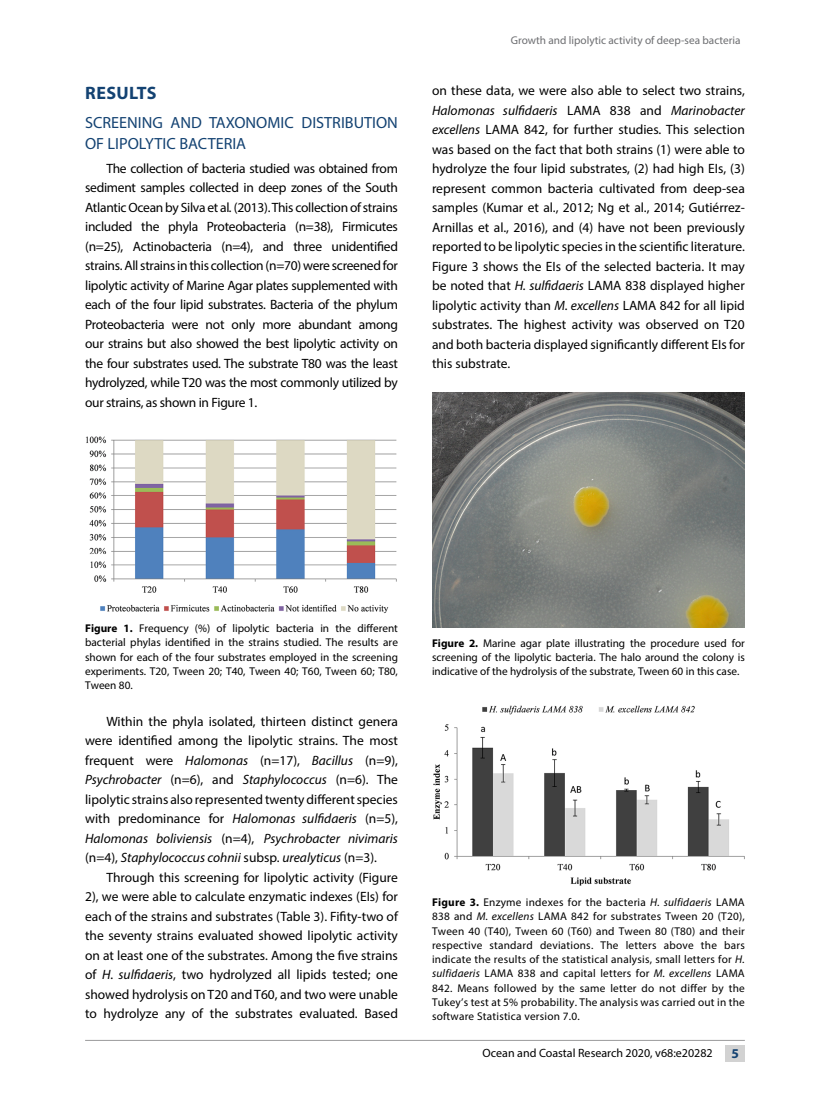
<style>
.page{position:relative;width:830px;height:1106px;background:#fff}
.page>*{position:absolute;margin:0;border:0;box-sizing:border-box;transform-origin:0 0}
.t1{font:700 18px "Myriad Pro";letter-spacing:.02em;color:#134272}
.t2{font:16.2px/21px "Myriad Pro";color:#134272}
.t3{font:13.5px/19.5px "Myriad Pro";color:#000;text-align:justify}
.t4{font:700 13.5px "Myriad Pro";color:#134272}
.t5{font:12px "Myriad Pro";color:#000}
.t6{font:11.25px/14.2px "Myriad Pro";color:#000;text-align:justify}
.t7{font:11.25px "Myriad Pro";color:#6d6e71}
.s1{font-style:italic}
.s2{font-weight:700}
</style>
<div class="page">
<hr style="left:85px;top:1040px;width:659px;height:1px;background:#9a9a9b">
<div style="left:725px;top:1045px;width:19px;height:16px;background:#d2d2d2"></div>
<img style="left:432px;top:393px;width:312px;height:234px">
<img style="left:433px;top:705px;width:311px;height:181px">
<img style="left:86px;top:436px;width:311px;height:177px">
<h1 class="t1" style="left:85px;top:81px;width:73px">RESULTS</h1>
<p class="t2" style="left:85px;top:112px;width:314px">SCREENING AND TAXONOMIC DISTRIBUTION<br>OF LIPOLYTIC BACTERIA</p>
<p class="t3" style="left:85px;top:158px;width:314px;text-indent:21px">The collection of bacteria studied was obtained from sediment samples collected in deep zones of the South Atlantic Ocean by Silva et al<span class="s1">.</span> (2013). This collection of strains included the phyla Proteobacteria (n=38), Firmicutes (n=25), Actinobacteria (n=4), and three unidentified strains. All strains in this collection (n=70) were screened for lipolytic activity of Marine Agar plates supplemented with each of the four lipid substrates. Bacteria of the phylum Proteobacteria were not only more abundant among our strains but also showed the best lipolytic activity on the four substrates used. The substrate T80 was the least hydrolyzed, while T20 was the most commonly utilized by our strains, as shown in Figure 1.</p>
<p class="t7" style="left:510px;top:33px;width:231px">Growth and lipolytic activity of deep-sea bacteria</p>
<p class="t3" style="left:432px;top:81px;width:314px">on these data, we were also able to select two strains, <span class="s1">Halomonas sulfidaeris</span> LAMA 838 and <span class="s1">Marinobacter excellens</span> LAMA 842, for further studies. This selection was based on the fact that both strains (1) were able to hydrolyze the four lipid substrates, (2) had high EIs, (3) represent common bacteria cultivated from deep-sea samples (Kumar et al., 2012; Ng et al., 2014; Gutiérrez-Arnillas et al., 2016), and (4) have not been previously reported to be lipolytic species in the scientific literature.<br>Figure 3 shows the EIs of the selected bacteria. It may be noted that <span class="s1">H. sulfidaeris</span> LAMA 838 displayed higher lipolytic activity than <span class="s1">M. excellens</span> LAMA 842 for all lipid substrates. The highest activity was observed on T20 and both bacteria displayed significantly different EIs for this substrate.</p>
<p class="t6" style="left:85px;top:621px;width:314px"><span class="s2">Figure 1.</span> Frequency (%) of lipolytic bacteria in the different bacterial phylas identified in the strains studied. The results are shown for each of the four substrates employed in the screening experiments. T20, Tween 20; T40, Tween 40; T60, Tween 60; T80, Tween 80.</p>
<p class="t3" style="left:85px;top:711px;width:314px;text-indent:21px">Within the phyla isolated, thirteen distinct genera were identified among the lipolytic strains. The most frequent were <span class="s1">Halomonas</span> (n=17), <span class="s1">Bacillus</span> (n=9), <span class="s1">Psychrobacter</span> (n=6), and <span class="s1">Staphylococcus</span> (n=6). The lipolytic strains also represented twenty different species with predominance for <span class="s1">Halomonas sulfidaeris</span> (n=5), <span class="s1">Halomonas boliviensis</span> (n=4), <span class="s1">Psychrobacter nivimaris </span>(n=4), <span class="s1">Staphylococcus cohnii</span> subsp. <span class="s1">urealyticus</span> (n=3).</p>
<p class="t3" style="left:85px;top:867px;width:314px;text-indent:21px">Through this screening for lipolytic activity (Figure 2), we were able to calculate enzymatic indexes (EIs) for each of the strains and substrates (Table 3). Fifity-two of the seventy strains evaluated showed lipolytic activity on at least one of the substrates. Among the five strains of <span class="s1">H. sulfidaeris</span>, two hydrolyzed all lipids tested; one showed hydrolysis on T20 and T60, and two were unable to hydrolyze any of the substrates evaluated. Based</p>
<p class="t6" style="left:432px;top:635px;width:314px"><span class="s2">Figure 2.</span> Marine agar plate illustrating the procedure used for screening of the lipolytic bacteria. The halo around the colony is indicative of the hydrolysis of the substrate, Tween 60 in this case.</p>
<p class="t6" style="left:432px;top:895px;width:314px"><span class="s2">Figure 3.</span> Enzyme indexes for the bacteria <span class="s1">H. sulfidaeris</span> LAMA 838 and <span class="s1">M. excellens</span> LAMA 842 for substrates Tween 20 (T20), Tween 40 (T40), Tween 60 (T60) and Tween 80 (T80) and their respective standard deviations. The letters above the bars indicate the results of the statistical analysis, small letters for <span class="s1">H. sulfidaeris</span> LAMA 838 and capital letters for <span class="s1">M. excellens</span> LAMA 842. Means followed by the same letter do not differ by the Tukey’s test at 5% probability. The analysis was carried out in the software Statistica version 7.0.</p>
<p class="t5" style="left:482px;top:1045px;width:231px">Ocean and Coastal Research 2020, v68:e20282</p>
<p class="t4" style="left:731px;top:1044px;width:9px">5</p>
</div>
